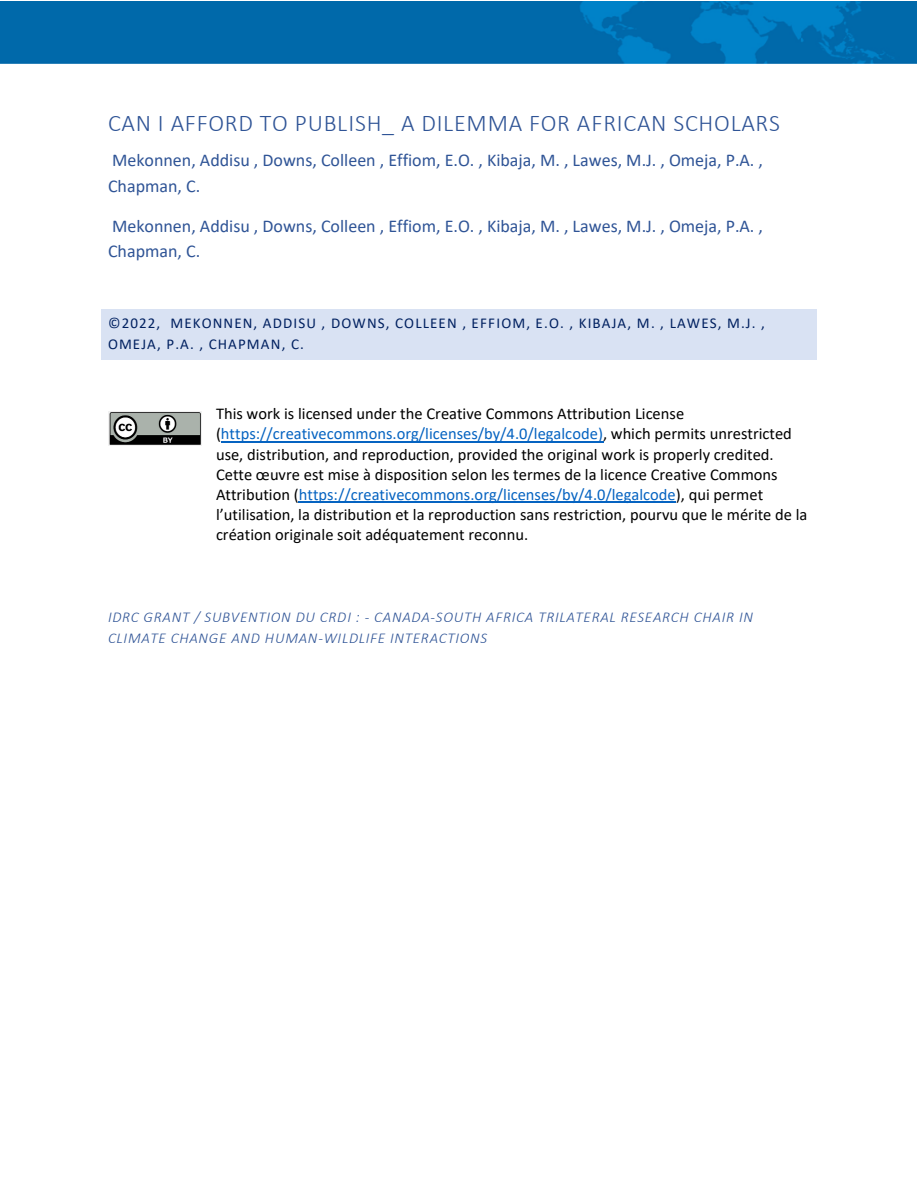
<style>
.page{position:relative;width:918px;height:1188px;background:#fff}
.page>*{position:absolute;margin:0;border:0;box-sizing:border-box;transform-origin:0 0}
.t1{font:300 24px "Calibri";letter-spacing:.03em;color:#2f5496}
.t2{font:18px/25.3px "Calibri";color:#2f5496}
.t3{font:16.5px/20.1px "Calibri";color:#000}
.t4{font:italic 300 15px/21px "Calibri";letter-spacing:.05em;color:#2f5496}
.t5{font:15px/21px "Calibri";letter-spacing:.075em;color:#002060}
.s1{color:#0563c1}
</style>
<div class="page">
<img style="left:0;top:1px;width:917px;height:63px">
<div style="left:106px;top:313px;width:706px;height:21px;background:#d9e2f3"></div>
<svg style="left:101px;top:309px;width:5px;height:4px"></svg>
<hr style="left:106px;top:309px;width:706px;height:4px;background:#d9e2f3">
<svg style="left:812px;top:309px;width:5px;height:4px"></svg>
<div style="left:101px;top:313px;width:5px;height:21px;background:#d9e2f3"></div>
<div style="left:812px;top:313px;width:5px;height:21px;background:#d9e2f3"></div>
<div style="left:106px;top:334px;width:706px;height:22px;background:#d9e2f3"></div>
<svg style="left:101px;top:355px;width:5px;height:5px"></svg>
<div style="left:106px;top:355px;width:706px;height:5px;background:#d9e2f3"></div>
<svg style="left:812px;top:355px;width:5px;height:5px"></svg>
<div style="left:101px;top:334px;width:5px;height:21px;background:#d9e2f3"></div>
<div style="left:812px;top:334px;width:5px;height:21px;background:#d9e2f3"></div>
<hr style="left:221px;top:441px;width:382px;height:1px;background:#0563c1">
<hr style="left:299px;top:502px;width:377px;height:1px;background:#0563c1">
<img style="left:108px;top:411px;width:93px;height:34px">
<p class="t1" style="left:108px;top:113px;width:674px">CAN I AFFORD TO PUBLISH_ A DILEMMA FOR AFRICAN SCHOLARS</p>
<p class="t2" style="left:108px;top:149px;width:657px">Mekonnen, Addisu , Downs, Colleen , Effiom, E.O. , Kibaja, M. , Lawes, M.J. , Omeja, P.A. ,<br>Chapman, C.</p>
<p class="t2" style="left:108px;top:215px;width:657px">Mekonnen, Addisu , Downs, Colleen , Effiom, E.O. , Kibaja, M. , Lawes, M.J. , Omeja, P.A. ,<br>Chapman, C.</p>
<h1 class="t5" style="left:108px;top:313px;width:658px">©2022, MEKONNEN, ADDISU , DOWNS, COLLEEN , EFFIOM, E.O. , KIBAJA, M. , LAWES, M.J. ,<br>OMEJA, P.A. , CHAPMAN, C.</h1>
<p class="t3" style="left:216px;top:405px;width:593px">This work is licensed under the Creative Commons Attribution License (<span class="s1">https://creativecommons.org/licenses/by/4.0/legalcode)</span>, which permits unrestricted use, distribution, and reproduction, provided the original work is properly credited.<br>Cette œuvre est mise à disposition selon les termes de la licence Creative Commons Attribution (<span class="s1">https://creativecommons.org/licenses/by/4.0/legalcode</span>), qui permet l’utilisation, la distribution et la reproduction sans restriction, pourvu que le mérite de la création originale soit adéquatement reconnu.</p>
<p class="t4" style="left:108px;top:608px;width:647px">IDRC GRANT / SUBVENTION DU CRDI : - CANADA-SOUTH AFRICA TRILATERAL RESEARCH CHAIR IN<br>CLIMATE CHANGE AND HUMAN-WILDLIFE INTERACTIONS</p>
</div>
